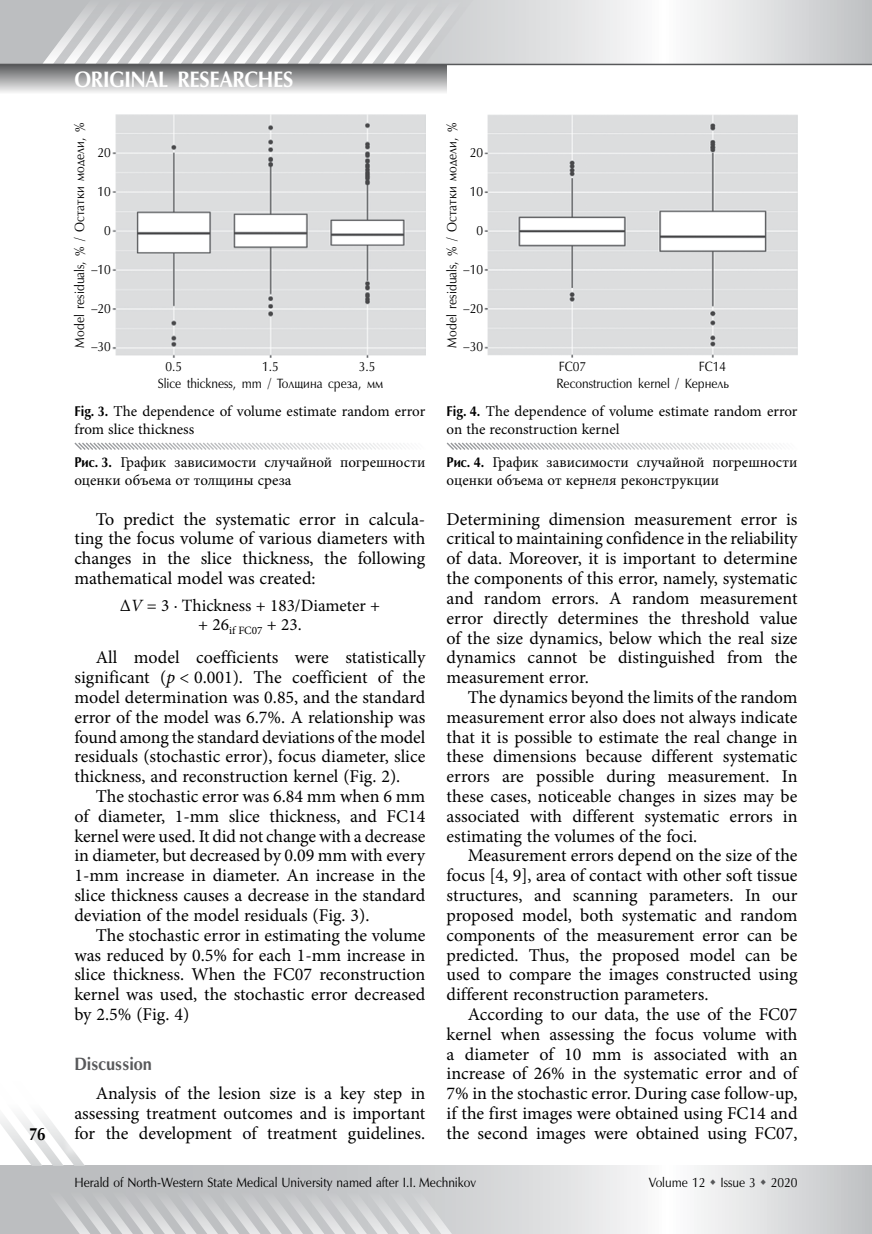
<style>
.page{position:relative;width:872px;height:1234px;background:#fff}
.page>*{position:absolute;margin:0;border:0;box-sizing:border-box;transform-origin:0 0}
.t1{font:700 22.5px "Optimum AP";letter-spacing:-.005em;color:#fff;scale:.9 1}
.t2{font:18px/19.8px "Minion Pro";color:#000;text-align:justify}
.t3{font:700 18px "Optimum AP";color:#58595b;scale:.9 1}
.t4{font:700 18px "Optimum AP";color:#000;scale:.85 1}
.t5{font:17.25px/18.6px "Minion Pro";color:#000;text-align:center}
.t6{font:15px/18px "Minion Pro";color:#000}
.t7{font:13.5px/16.6px "Optimum AP";color:#000;scale:.9 1}
.s1{font-family:"Optimum AP";font-weight:700;font-size:14.25px}
.s2{font-style:italic}
</style>
<div class="page">
<svg style="left:0;top:0;width:872px;height:64px"></svg>
<svg style="left:468px;top:1165px;width:404px;height:68px"></svg>
<div style="left:0;top:64px;width:446px;height:30px;background:linear-gradient(to bottom,#555658,#f4f4f4)"></div>
<svg style="left:43px;top:0;width:446px;height:64px"></svg>
<hr style="left:0;top:64px;width:872px;height:1px;background:#58595b">
<svg style="left:0;top:1116px;width:468px;height:117px"></svg>
<div style="left:60px;top:1130px;width:32px;height:28px;background:#fff;opacity:.75"></div>
<svg style="left:74px;top:442px;width:330px;height:8px"></svg>
<img style="left:113px;top:115px;width:312px;height:242px">
<svg style="left:446px;top:442px;width:330px;height:8px"></svg>
<img style="left:485px;top:115px;width:312px;height:242px">
<svg style="left:710px;top:1178px;width:5px;height:6px"></svg>
<svg style="left:761px;top:1178px;width:5px;height:6px"></svg>
<p class="t4" style="left:29px;top:1124px;width:21px">76</p>
<p class="t1" style="left:74px;top:67px;width:128px">ORIGINAL RESEARCHES</p>
<p class="t7" style="left:72px;top:347px;width:251px;rotate:-90deg">Model residuals, % / Остатки модели, %</p>
<p class="t7" style="left:97px;top:145px;width:16px">20</p>
<p class="t7" style="left:97px;top:183px;width:16px">10</p>
<p class="t7" style="left:104px;top:223px;width:9px">0</p>
<p class="t7" style="left:91px;top:261px;width:23px">–10</p>
<p class="t7" style="left:91px;top:300px;width:23px">–20</p>
<p class="t7" style="left:91px;top:339px;width:23px">–30</p>
<p class="t7" style="left:444px;top:347px;width:251px;rotate:-90deg">Model residuals, % / Остатки модели, %</p>
<p class="t7" style="left:470px;top:145px;width:16px">20</p>
<p class="t7" style="left:470px;top:183px;width:16px">10</p>
<p class="t7" style="left:476px;top:223px;width:9px">0</p>
<p class="t7" style="left:463px;top:261px;width:23px">–10</p>
<p class="t7" style="left:463px;top:300px;width:23px">–20</p>
<p class="t7" style="left:463px;top:339px;width:23px">–30</p>
<p class="t7" style="left:166px;top:359px;width:20px">0.5</p>
<p class="t7" style="left:262px;top:359px;width:20px">1.5</p>
<p class="t7" style="left:158px;top:359px;width:252px;text-indent:201px">3.5<br>Slice thickness, mm / Толщина среза, мм</p>
<p class="t7" style="left:556px;top:359px;width:193px;text-align:right">FC14<br>Reconstruction kernel / Кернель</p>
<p class="t7" style="left:559px;top:359px;width:32px">FC07</p>
<p class="t6" style="left:74px;top:402px;width:352px"><span class="s1">FIG. 3.</span> The dependence of volume estimate random error from slice thickness</p>
<p class="t6" style="left:74px;top:453px;width:352px"><span class="s1">РИС. 3.</span> График зависимости случайной погрешности оценки объема от толщины среза</p>
<p class="t6" style="left:446px;top:402px;width:352px"><span class="s1">FIG. 4.</span> The dependence of volume estimate random error on the reconstruction kernel</p>
<p class="t6" style="left:446px;top:453px;width:352px"><span class="s1">РИС. 4.</span> График зависимости случайной погрешности оценки объема от кернеля реконструкции</p>
<p class="t2" style="left:74px;top:509px;width:352px;text-indent:21px">To predict the systematic error in calcula&shy;ting the focus volume of various diameters with changes in the slice thickness, the following mathematical model was created:</p>
<p class="t5" style="left:120px;top:596px;width:262px">Δ<span class="s2">V</span> = 3 · Thickness + 183/Diameter + + 26<sub>if</sub> <sub>FC07</sub> + 23.</p>
<p class="t2" style="left:74px;top:647px;width:352px;text-indent:21px">All model coefficients were statistically significant (<span class="s2">p</span> &lt; 0.001). The coefficient of the model determination was 0.85, and the standard error of the model was 6.7%. A relationship was found among the standard deviations of the model residuals (stochastic error), focus diameter, slice thickness, and reconstruction kernel (Fig. 2).</p>
<p class="t2" style="left:74px;top:786px;width:352px;text-indent:21px">The stochastic error was 6.84 mm when 6 mm of diameter, 1-mm slice thickness, and FC14 kernel were used. It did not change with a decrease in diameter, but decreased by 0.09 mm with every 1-mm increase in diameter. An increase in the slice thickness causes a decrease in the standard deviation of the model residuals (Fig. 3).</p>
<p class="t2" style="left:74px;top:924px;width:352px;text-indent:21px">The stochastic error in estimating the volume was reduced by 0.5% for each 1-mm increase in slice thickness. When the FC07 reconstruction kernel was used, the stochastic error decreased by 2.5% (Fig. 4)</p>
<p class="t3" style="left:74px;top:1054px;width:88px">DISCUSSION</p>
<p class="t2" style="left:74px;top:1083px;width:352px;text-indent:21px">Analysis of the lesion size is a key step in assessing treatment outcomes and is important for the development of treatment guidelines.</p>
<p class="t2" style="left:446px;top:509px;width:352px">Determining dimension measurement error is critical to maintaining confidence in the reliability of data. Moreover, it is important to determine the components of this error, namely, systematic and random errors. A random measurement error directly determines the threshold value of the size dynamics, below which the real size dynamics cannot be distinguished from the measurement error.</p>
<p class="t2" style="left:446px;top:687px;width:352px;text-indent:21px">The dynamics beyond the limits of the random measurement error also does not always indicate that it is possible to estimate the real change in these dimensions because different systematic errors are possible during measurement. In these cases, noticeable changes in sizes may be associated with different systematic errors in estimating the volumes of the foci.</p>
<p class="t2" style="left:446px;top:845px;width:352px;text-indent:21px">Measurement errors depend on the size of the focus [4, 9], area of contact with other soft tissue structures, and scanning parameters. In our proposed model, both systematic and random components of the measurement error can be predicted. Thus, the proposed model can be used to compare the images constructed using different reconstruction parameters.</p>
<p class="t2" style="left:446px;top:1004px;width:352px;text-indent:21px">According to our data, the use of the FC07 kernel when assessing the focus volume with a diameter of 10 mm is associated with an increase of 26% in the systematic error and of 7% in the stochastic error. During case follow‑up, if the first images were obtained using FC14 and the second images were obtained using FC07,</p>
<p class="t7" style="left:74px;top:1174px;width:448px">Herald of North-Western State Medical University named after I.I. Mechnikov</p>
<p class="t7" style="left:648px;top:1174px;width:167px">Volume 12 Issue 3 2020</p>
</div>
